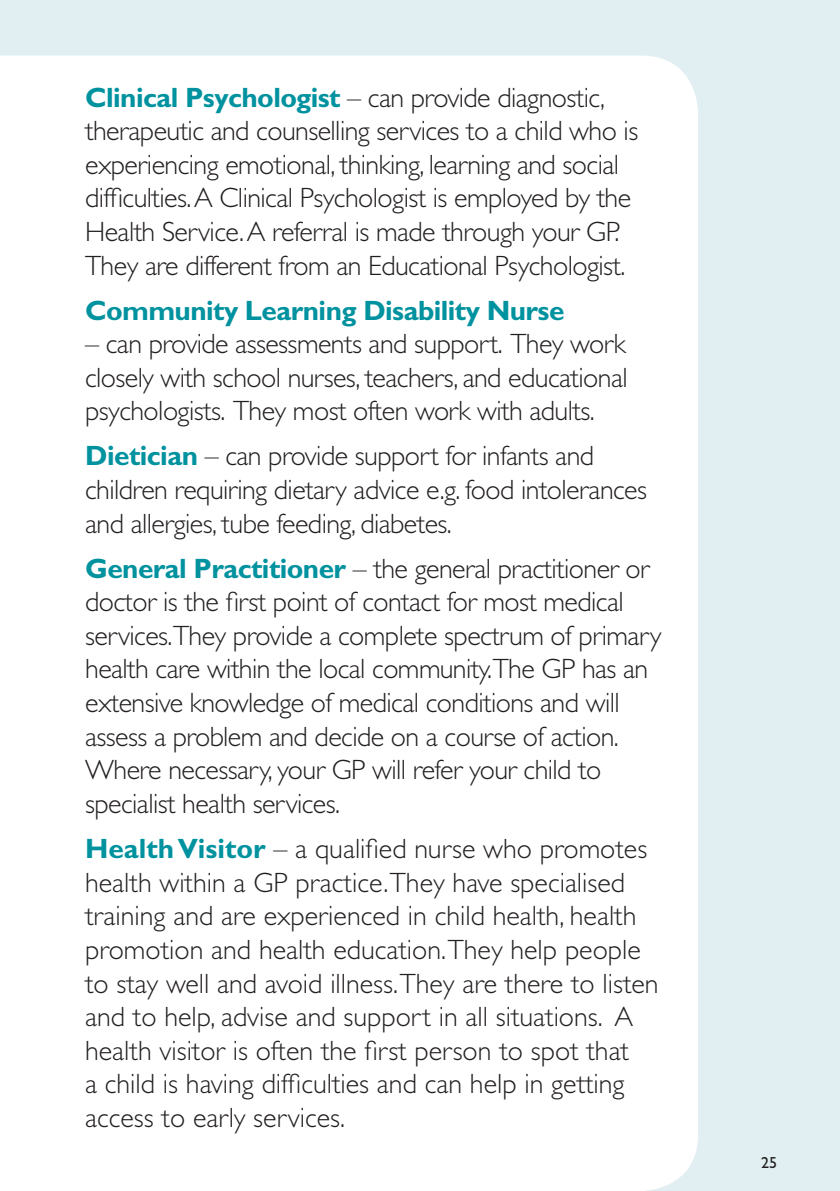
<style>
.page{position:relative;width:840px;height:1191px;background:#fff}
.page>*{position:absolute;margin:0;border:0;box-sizing:border-box;transform-origin:0 0}
.t1{font:300 28px/33.6px "Gill Sans";letter-spacing:-.02em;color:#231f20}
.t2{font:300 28px/33.6px "Gill Sans";color:#231f20}
.t3{font:700 28px "Gill Sans";letter-spacing:-.02em;color:#00929f}
.t4{font:16px "Gill Sans";color:#231f20}
.s1{font-weight:700;color:#00929f}
</style>
<div class="page">
<div style="left:0;top:0;width:839px;height:1191px;background:#e1eff2"></div>
<div style="left:0;top:56px;width:697px;height:1135px;background:#fff"></div>
<div style="left:0;top:1178px;width:643px;height:13px;background:#fff"></div>
<p class="t1" style="left:85px;top:80px;width:554px"><span class="s1">Clinical Psychologist</span> – can provide diagnostic, therapeutic and counselling services to a child who is experiencing emotional, thinking, learning and social difficulties.A Clinical Psychologist is employed by the Health Service.A referral is made through your GP.<br>They are different from an Educational Psychologist.</p>
<p class="t3" style="left:85px;top:294px;width:480px">Community Learning Disability Nurse</p>
<p class="t1" style="left:85px;top:327px;width:543px;text-align:justify">– can provide assessments and support. They work closely with school nurses, teachers, and educational psychologists. They most often work with adults.</p>
<p class="t1" style="left:85px;top:439px;width:563px"><span class="s1">Dietician</span> – can provide support for infants and children requiring dietary advice e.g. food intolerances and allergies, tube feeding, diabetes.</p>
<p class="t1" style="left:85px;top:551px;width:577px"><span class="s1">General Practitioner</span> – the general practitioner or doctor is the first point of contact for most medical services.They provide a complete spectrum of primary health care within the local community.The GP has an extensive knowledge of medical conditions and will assess a problem and decide on a course of action.<br>Where necessary, your GP will refer your child to specialist health services.</p>
<p class="t2" style="left:85px;top:832px;width:574px"><span class="s1">Health Visitor</span> – a qualified nurse who promotes health within a GP practice.They have specialised training and are experienced in child health, health promotion and health education.They help people to stay well and avoid illness.They are there to listen and to help, advise and support in all situations. A health visitor is often the first person to spot that<br>a child is having difficulties and can help in getting access to early services.</p>
<p class="t4" style="left:760px;top:1153px;width:9px">25</p>
</div>
